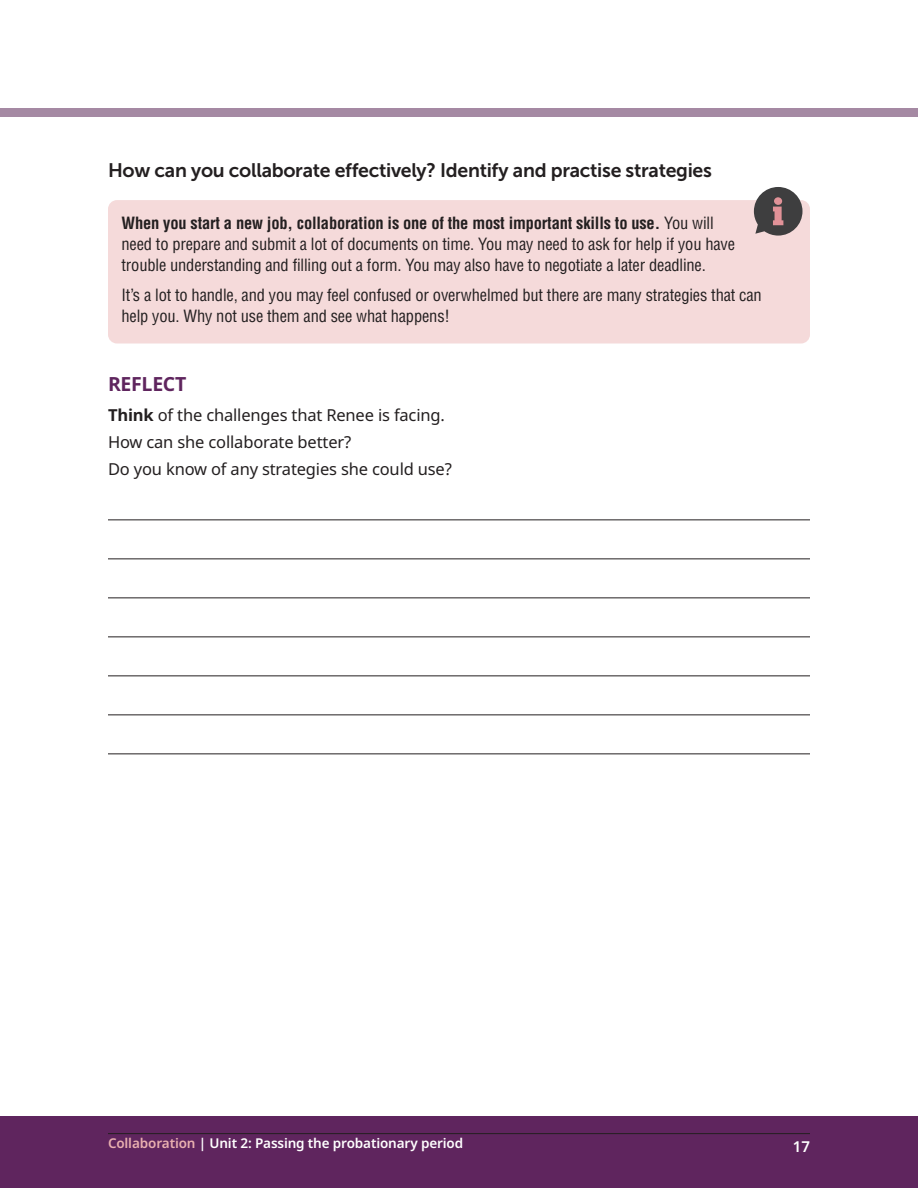
<style>
.page{position:relative;width:918px;height:1188px;background:#fff}
.page>*{position:absolute;margin:0;border:0;box-sizing:border-box;transform-origin:0 0}
.t1{font:19.5px "Museo Sans 700";letter-spacing:-.015em;color:#231f20}
.t2{font:700 19.5px "Noto Sans";letter-spacing:-.015em;color:#5f255e}
.t3{font:condensed 16.5px/21px "Helvetica";letter-spacing:-.01em;color:#231f20}
.t4{font:16.5px "Noto Sans";letter-spacing:-.01em;color:#231f20}
.t5{font:600 15px "Noto Sans";color:#fff}
.t6{font:600 13.5px "Noto Sans";letter-spacing:-.01em;color:#fff}
.s1{font-weight:700}
.s2{color:#e9b0b0}
</style>
<div class="page">
<div style="left:0;top:108px;width:918px;height:9px;background:#a589a3"></div>
<div style="left:0;top:1116px;width:918px;height:72px;background:#5f255e"></div>
<hr style="left:108px;top:1133px;width:702px;height:1px;background:#231f20">
<div style="left:108px;top:200px;width:702px;height:144px;background:#f5dada;border-radius:9px"></div>
<svg style="left:754px;top:187px;width:48px;height:49px"></svg>
<hr style="left:108px;top:519px;width:702px;height:1px;background:#231f20">
<hr style="left:108px;top:558px;width:702px;height:1px;background:#231f20">
<hr style="left:108px;top:597px;width:702px;height:1px;background:#231f20">
<hr style="left:108px;top:636px;width:702px;height:1px;background:#231f20">
<hr style="left:108px;top:675px;width:702px;height:1px;background:#231f20">
<hr style="left:108px;top:714px;width:702px;height:1px;background:#231f20">
<hr style="left:108px;top:753px;width:702px;height:1px;background:#231f20">
<p class="t1" style="left:108px;top:163px;width:605px">How can you collaborate effectively? Identify and practise strategies</p>
<p class="t3" style="left:122px;top:214px;width:615px"><span class="s1">When you start a new job, collaboration is one of the most important skills to use.</span> You will need to prepare and submit a lot of documents on time. You may need to ask for help if you have trouble understanding and filling out a form. You may also have to negotiate a later deadline.</p>
<p class="t3" style="left:122px;top:286px;width:642px">It’s a lot to handle, and you may feel confused or overwhelmed but there are many strategies that can help you. Why not use them and see what happens!</p>
<p class="t2" style="left:108px;top:376px;width:80px">REFLECT</p>
<p class="t4" style="left:108px;top:408px;width:338px"><span class="s1">Think</span> of the challenges that Renee is facing.</p>
<p class="t4" style="left:108px;top:435px;width:245px">How can she collaborate better?</p>
<p class="t4" style="left:108px;top:462px;width:345px">Do you know of any strategies she could use?</p>
<p class="t6" style="left:108px;top:1138px;width:357px"><span class="s2">Collaboration</span> | Unit 2: Passing the probationary period</p>
<p class="t5" style="left:793px;top:1140px;width:19px">17</p>
</div>
